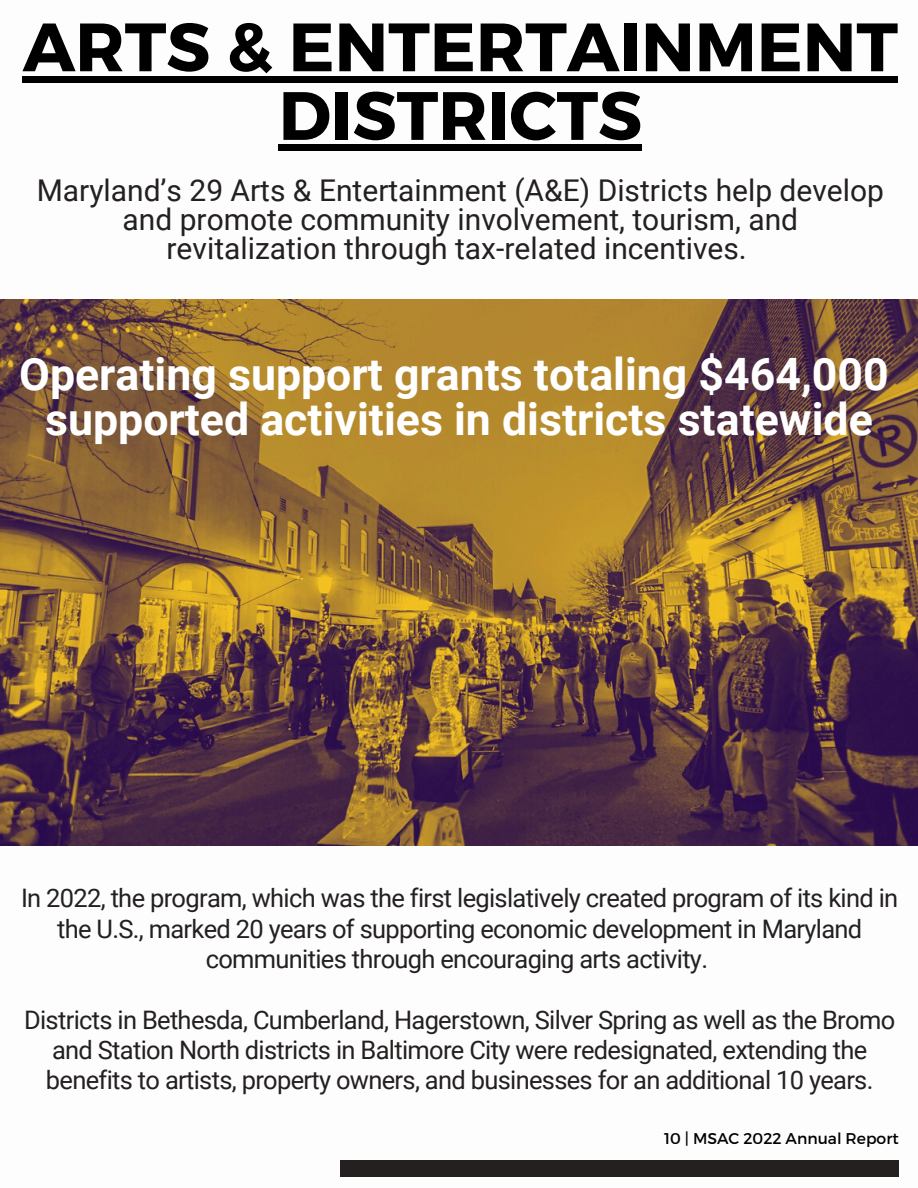
<style>
.page{position:relative;width:918px;height:1188px;background:#fff}
.page>*{position:absolute;margin:0;border:0;box-sizing:border-box;transform-origin:0 0}
.t1{font:700 68.25px/68.7px "Montserrat";color:#000;text-align:center}
.t2{font:700 44.7px/44.2px "Roboto";color:#fff;text-align:center}
.t3{font:30px/29.2px "Roboto";color:#242020;text-align:center}
.t4{font:25.5px/30.3px "Roboto";letter-spacing:-.025em;color:#242020;text-align:center}
.t5{font:15.6px "Montserrat";color:#000}
</style>
<div class="page">
<div style="left:340px;top:1160px;width:559px;height:17px;background:#242020"></div>
<img style="left:0;top:299px;width:918px;height:546px">
<div style="left:23px;top:76px;width:875px;height:7px;background:#000"></div>
<div style="left:279px;top:144px;width:363px;height:7px;background:#000"></div>
<h1 class="t1" style="left:23px;top:9px;width:877px">ARTS &amp; ENTERTAINMENT<br>DISTRICTS</h1>
<p class="t3" style="left:37px;top:176px;width:849px">Maryland’s 29 Arts &amp; Entertainment (A&amp;E) Districts help develop and promote community involvement, tourism, and revitalization through tax-related incentives.</p>
<h2 class="t2" style="left:19px;top:353px;width:871px">Operating support grants totaling $464,000 supported activities in districts statewide</h2>
<p class="t4" style="left:21px;top:883px;width:879px">In 2022, the program, which was the first legislatively created program of its kind in the U.S., marked 20 years of supporting economic development in Maryland communities through encouraging arts activity.</p>
<p class="t4" style="left:24px;top:1005px;width:873px">Districts in Bethesda, Cumberland, Hagerstown, Silver Spring as well as the Bromo and Station North districts in Baltimore City were redesignated, extending the benefits to artists, property owners, and businesses for an additional 10 years.</p>
<p class="t5" style="left:664px;top:1128px;width:236px">10 | MSAC 2022 Annual Report</p>
</div>
